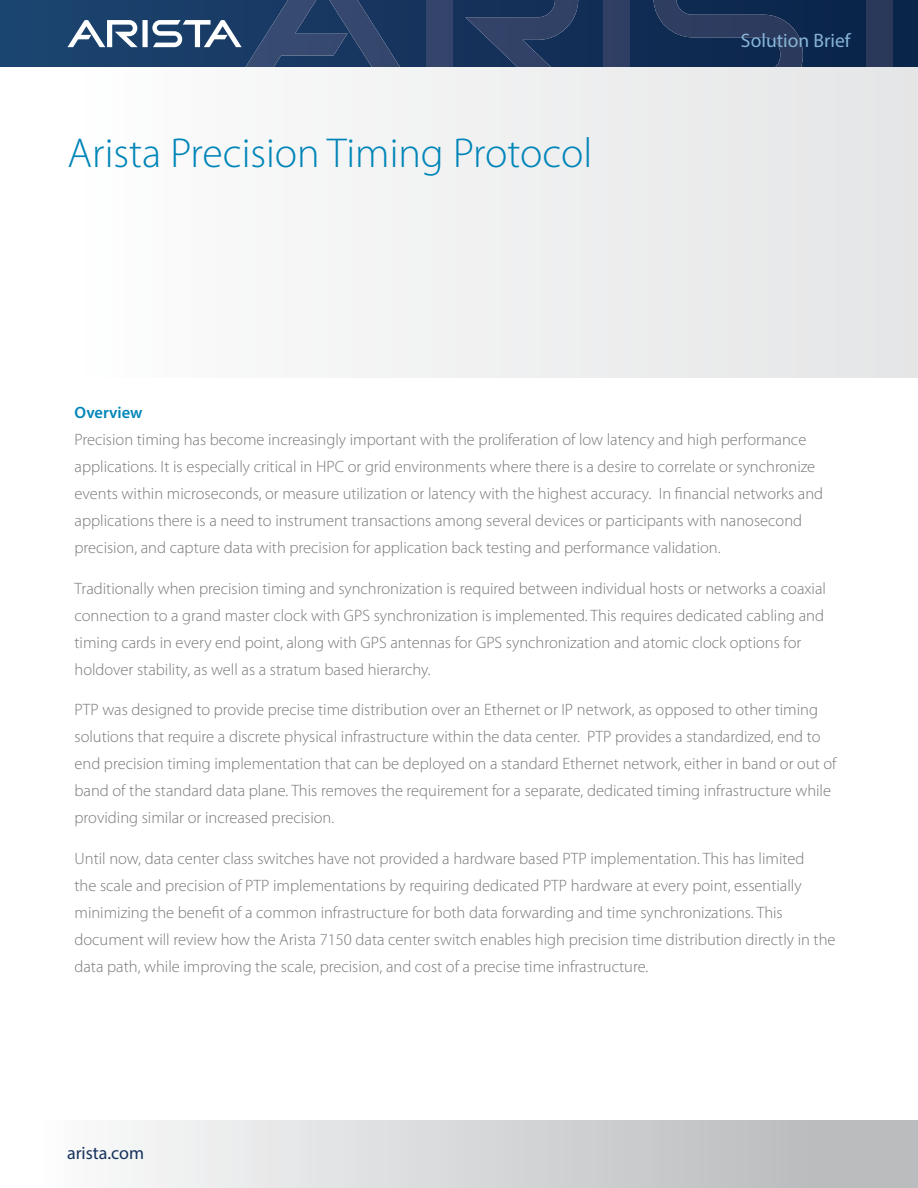
<style>
.page{position:relative;width:918px;height:1188px;background:#fff}
.page>*{position:absolute;margin:0;border:0;box-sizing:border-box;transform-origin:0 0}
.t1{font:300 42px "Myriad Pro";color:#0085b8}
.t2{font:19.5px "Myriad Pro";color:#86b4d6}
.t3{font:18px "Myriad Pro";color:#16325c}
.t4{font:300 16.5px/27px "Myriad Pro";color:#77787b}
.t5{font:600 16.5px "Myriad Pro";color:#0085b8}
</style>
<div class="page">
<svg style="left:0;top:0;width:918px;height:68px;background:#15345b"></svg>
<div style="left:426px;top:0;width:26px;height:68px;background:#34446a"></div>
<svg style="left:465px;top:0;width:113px;height:68px;background:#253b61"></svg>
<svg style="left:67px;top:0;width:333px;height:68px;background:#365277"></svg>
<div style="left:604px;top:0;width:26px;height:68px;background:#2f3f63"></div>
<svg style="left:654px;top:0;width:149px;height:68px;background:#1e3458"></svg>
<div style="left:867px;top:0;width:26px;height:68px;background:#2a385a"></div>
<div style="left:0;top:1120px;width:918px;height:68px;background:linear-gradient(to right,#fff,#b3b5b7)"></div>
<div style="left:0;top:68px;width:918px;height:310px;background:linear-gradient(to right,#fff,#e4e5e6)"></div>
<h1 class="t1" style="left:68px;top:129px;width:527px">Arista Precision Timing Protocol</h1>
<p class="t2" style="left:741px;top:29px;width:111px">Solution Brief</p>
<p class="t5" style="left:75px;top:402px;width:70px">Overview</p>
<p class="t4" style="left:75px;top:427px;width:750px">Precision timing has become increasingly important with the proliferation of low latency and high performance applications. It is especially critical in HPC or grid environments where there is a desire to correlate or synchronize events within microseconds, or measure utilization or latency with the highest accuracy. In financial networks and applications there is a need to instrument transactions among several devices or participants with nanosecond precision, and capture data with precision for application back testing and performance validation.</p>
<p class="t4" style="left:75px;top:575px;width:753px">Traditionally when precision timing and synchronization is required between individual hosts or networks a coaxial connection to a grand master clock with GPS synchronization is implemented. This requires dedicated cabling and timing cards in every end point, along with GPS antennas for GPS synchronization and atomic clock options for holdover stability, as well as a stratum based hierarchy.</p>
<p class="t4" style="left:75px;top:697px;width:764px">PTP was designed to provide precise time distribution over an Ethernet or IP network, as opposed to other timing solutions that require a discrete physical infrastructure within the data center. PTP provides a standardized, end to end precision timing implementation that can be deployed on a standard Ethernet network, either in band or out of band of the standard data plane. This removes the requirement for a separate, dedicated timing infrastructure while providing similar or increased precision.</p>
<p class="t4" style="left:75px;top:845px;width:763px">Until now, data center class switches have not provided a hardware based PTP implementation. This has limited<br>the scale and precision of PTP implementations by requiring dedicated PTP hardware at every point, essentially minimizing the benefit of a common infrastructure for both data forwarding and time synchronizations. This document will review how the Arista 7150 data center switch enables high precision time distribution directly in the data path, while improving the scale, precision, and cost of a precise time infrastructure.</p>
<p class="t3" style="left:67px;top:1142px;width:79px">arista.com</p>
</div>
